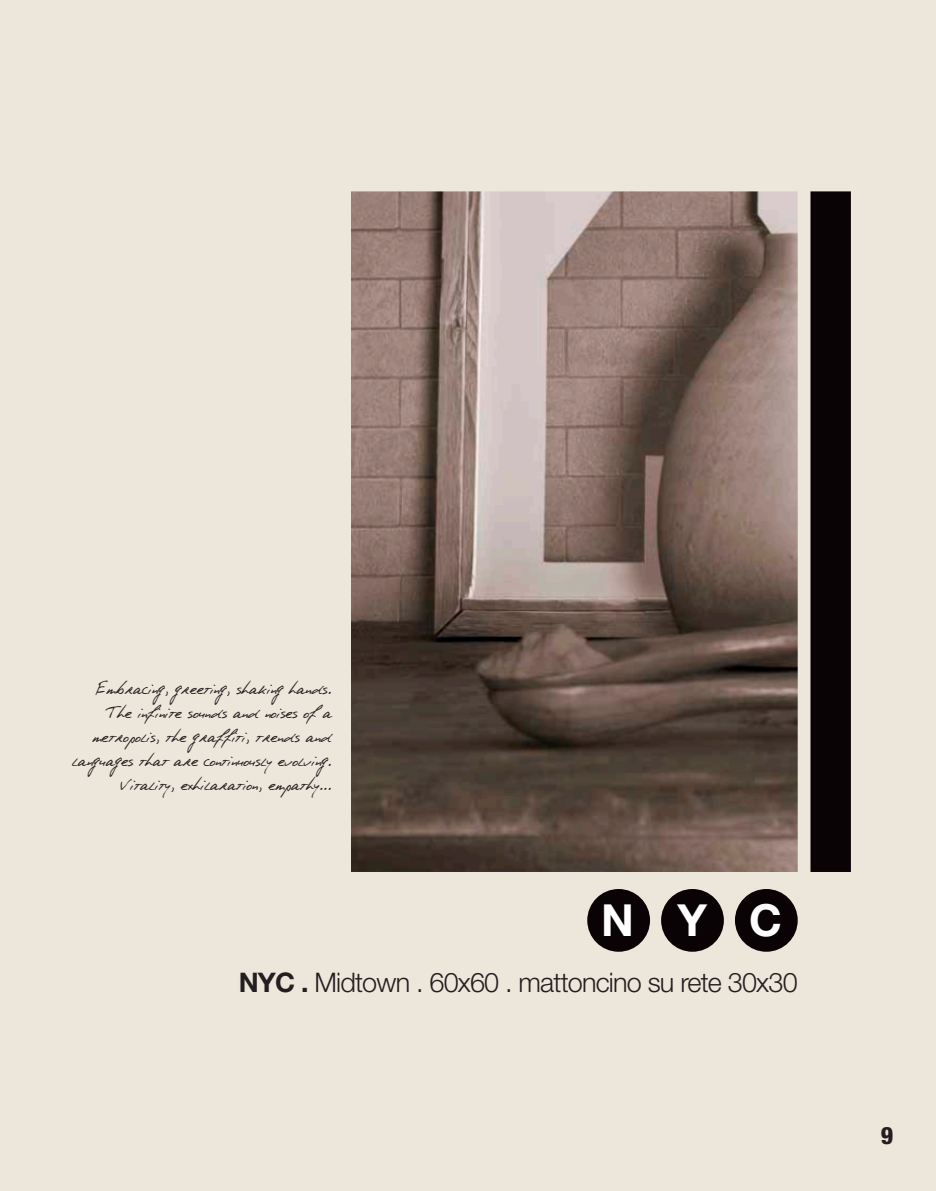
<style>
.page{position:relative;width:936px;height:1191px;background:#fff}
.page>*{position:absolute;margin:0;border:0;box-sizing:border-box;transform-origin:0 0}
.t1{font:700 44.25px "Helvetica Neue LT Std";color:#fff}
.t2{font:300 27px "Helvetica Neue LT Std";letter-spacing:-.03em;color:#231f20}
.t3{font:800 condensed 24px "Helvetica Neue LT Std";color:#231f20}
.t4{font:19.5px/24px "Phont Phreak's Handwriting";color:#231f20;text-align:right}
.s1{font-weight:700}
</style>
<div class="page">
<div style="left:0;top:0;width:935px;height:1191px;background:#ede7db"></div>
<img style="left:351px;top:191px;width:446px;height:681px">
<div style="left:810px;top:191px;width:40px;height:681px;background:#090305;border:2px solid #090305"></div>
<div style="left:587px;top:889px;width:63px;height:62px;background:#090305;border-radius:50%"></div>
<div style="left:661px;top:889px;width:62px;height:62px;background:#090305;border-radius:50%"></div>
<div style="left:735px;top:889px;width:62px;height:62px;background:#090305;border-radius:50%"></div>
<p class="t4" style="left:72px;top:675px;width:261px">Embracing, greeting, shaking hands.<br>The infinite sounds and noises of a metropolis, the graffiti, trends and languages that are continuously evolving.<br>Vitality, exhilaration, empathy...</p>
<h1 class="t1" style="left:601px;top:893px;width:182px">NYC</h1>
<h2 class="t2" style="left:239px;top:966px;width:560px"><span class="s1">NYC .</span> Midtown . 60x60 . mattoncino su rete 30x30</h2>
<p class="t3" style="left:880px;top:1121px;width:14px">9</p>
</div>
